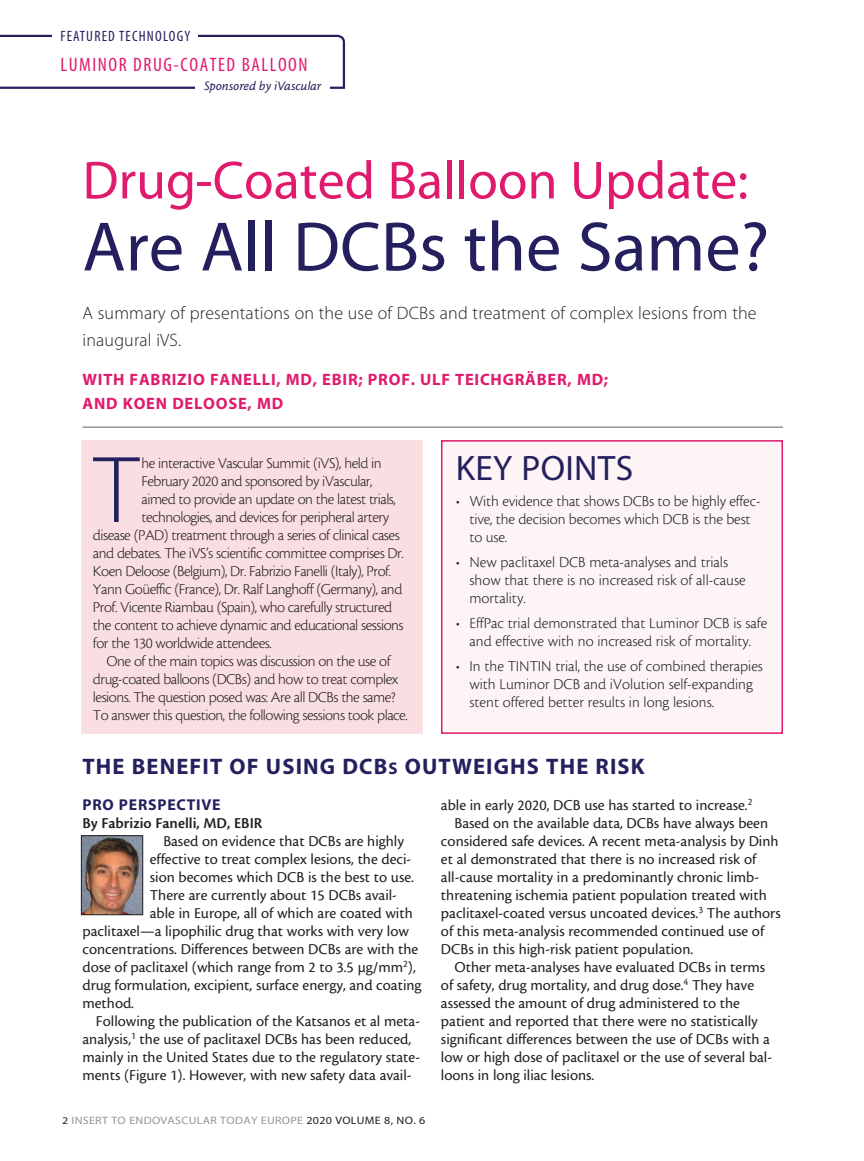
<style>
.page{position:relative;width:864px;height:1161px;background:#fff}
.page>*{position:absolute;margin:0;border:0;box-sizing:border-box;transform-origin:0 0}
.body_first{font:95.85px "Myriad MM 215 600";color:#24205e}
.headline{font:70.5px "Myriad MM 400 600";color:#24205e}
.headline-2{font:54px "Myriad MM 400 600";color:#e01b6d}
.BMC_2_-_Sidebar_Subh{font:35.4px "Myriad MM 400 600";letter-spacing:.01em;color:#24205e}
.subhead{font:22.5px "Myriad MM 700 600";letter-spacing:.05em;color:#24205e}
.t1{font:19.5px "Myriad MM 400 300";letter-spacing:.08em;color:#e01b6d}
.deck{font:18px/27px "Myriad MM 215 600";letter-spacing:.01em;color:#231f20}
.author{font:16.5px "Myriad MM 700 600";letter-spacing:.045em;color:#e01b6d}
.body{font:15.75px/18px "Cronos MM 408 10";color:#231f20}
.body_first-2{font:15.75px "Cronos MM 250 10";letter-spacing:-.03em;color:#231f20}
.body-2{font:15.75px/18px "Cronos MM 250 10";color:#231f20}
.body-3{font:15.75px/18px "Cronos MM 250 10";letter-spacing:-.03em;color:#231f20}
.Subhead_2{font:15.75px "Cronos MM 574 10";color:#231f20}
.subhead-2{font:15.75px "Myriad MM 700 600";letter-spacing:.05em;color:#24205e}
.t2{font:15px "Myriad MM 400 300";letter-spacing:.08em;color:#24205e}
.t3{font:13.5px "Cronos MM It 408 9";color:#24205e}
.t4{font:10.8px "Myriad MM 400 600";letter-spacing:.025em;color:#939598;scale:1.11 1}
.s1{font-family:"Myriad MM SC750 700 600";font-size:16.8px}
.s2{font-size:10.2px;color:#231f20}
.s3{color:#231f20}
</style>
<div class="page">
<svg style="left:0;top:34px;width:346px;height:55px"></svg>
<div style="left:53px;top:30px;width:145px;height:12px;background:#fff"></div>
<div style="left:195px;top:79px;width:135px;height:13px;background:#fff"></div>
<hr style="left:82px;top:426px;width:701px;height:2px;background:#939598">
<img style="left:83px;top:837px;width:58px;height:76px">
<div style="left:81px;top:835px;width:62px;height:80px;border:1px solid #231f20"></div>
<div style="left:81px;top:440px;width:342px;height:294px;background:#f9dee2"></div>
<div style="left:442px;top:441px;width:340px;height:292px;background:#fcf4f5"></div>
<div style="left:441px;top:440px;width:342px;height:294px;border:2px solid #e01b6d"></div>
<p class="t2" style="left:60px;top:29px;width:131px">FEATURED TECHNOLOGY</p>
<p class="t1" style="left:61px;top:55px;width:249px">LUMINOR DRUG-COATED BALLOON</p>
<p class="t3" style="left:204px;top:79px;width:119px">Sponsored by iVascular</p>
<p class="headline-2" style="left:83px;top:154px;width:667px">Drug-Coated Balloon Update:</p>
<p class="headline" style="left:83px;top:213px;width:688px">Are All DCBs the Same?</p>
<p class="deck" style="left:82px;top:300px;width:676px">A summary of presentations on the use of DCBs and treatment of complex lesions from the inaugural iVS.</p>
<p class="author" style="left:82px;top:372px;width:527px">WITH FABRIZIO FANELLI, MD, EBIR; PROF. ULF TEICHGRÄBER, MD;</p>
<p class="author" style="left:82px;top:396px;width:202px">AND KOEN DELOOSE, MD</p>
<p class="body_first" style="left:94px;top:444px;width:46px">T</p>
<p class="body_first-2" style="left:141px;top:455px;width:242px">he interactive Vascular Summit (iVS), held in</p>
<p class="body_first-2" style="left:141px;top:473px;width:232px">February 2020 and sponsored by iVascular,</p>
<p class="body_first-2" style="left:141px;top:491px;width:256px">aimed to provide an update on the latest trials,</p>
<p class="body_first-2" style="left:141px;top:509px;width:249px">technologies, and devices for peripheral artery</p>
<p class="body_first-2" style="left:93px;top:527px;width:308px">disease (PAD) treatment through a series of clinical cases</p>
<p class="body_first-2" style="left:93px;top:545px;width:312px">and debates. The iVS’s scientific committee comprises Dr.</p>
<p class="body_first-2" style="left:93px;top:563px;width:299px">Koen Deloose (Belgium), Dr. Fabrizio Fanelli (Italy), Prof.</p>
<p class="body_first-2" style="left:93px;top:581px;width:311px">Yann Goüeffic (France), Dr. Ralf Langhoff (Germany), and</p>
<p class="body_first-2" style="left:93px;top:599px;width:301px">Prof. Vicente Riambau (Spain), who carefully structured</p>
<p class="body_first-2" style="left:93px;top:617px;width:312px">the content to achieve dynamic and educational sessions</p>
<p class="body_first-2" style="left:93px;top:635px;width:180px">for the 130 worldwide attendees.</p>
<p class="body-3" style="left:93px;top:652px;width:316px;text-indent:14px">One of the main topics was discussion on the use of drug-coated balloons (DCBs) and how to treat complex lesions. The question posed was: Are all DCBs the same?<br>To answer this question, the following sessions took place.</p>
<p class="BMC_2_-_Sidebar_Subh" style="left:456px;top:451px;width:179px">KEY POINTS</p>
<p class="body-2" style="left:469px;top:493px;width:293px;text-indent:-14px">• With evidence that shows DCBs to be highly effec&shy;tive, the decision becomes which DCB is the best to use.</p>
<p class="body-2" style="left:469px;top:554px;width:278px;text-indent:-14px">• New paclitaxel DCB meta-analyses and trials show that there is no increased risk of all-cause mortality.</p>
<p class="body-2" style="left:456px;top:614px;width:313px;text-align:center">• EffPac trial demonstrated that Luminor DCB is safe and effective with no increased risk of mortality.</p>
<p class="body-2" style="left:469px;top:657px;width:295px;text-indent:-14px">• In the TINTIN trial, the use of combined therapies with Luminor DCB and iVolution self-expanding stent offered better results in long lesions.</p>
<p class="subhead" style="left:82px;top:756px;width:564px">THE BENEFIT OF USING DCB<span class="s1">s</span> OUTWEIGHS THE RISK</p>
<p class="subhead-2" style="left:82px;top:797px;width:140px">PRO PERSPECTIVE</p>
<p class="Subhead_2" style="left:82px;top:815px;width:181px">By Fabrizio Fanelli, MD, EBIR</p>
<p class="body" style="left:163px;top:832px;width:242px">Based on evidence that DCBs are highly</p>
<p class="body" style="left:150px;top:850px;width:263px">effective to treat complex lesions, the deci-</p>
<p class="body" style="left:150px;top:868px;width:266px">sion becomes which DCB is the best to use.</p>
<p class="body" style="left:150px;top:886px;width:249px">There are currently about 15 DCBs avail-</p>
<p class="body" style="left:150px;top:904px;width:264px">able in Europe, all of which are coated with</p>
<p class="body" style="left:82px;top:922px;width:328px">paclitaxel—a lipophilic drug that works with very low</p>
<p class="body" style="left:82px;top:940px;width:337px">concentrations. Differences between DCBs are with the</p>
<p class="body" style="left:82px;top:958px;width:335px">dose of paclitaxel (which range from 2 to 3.5 µg/mm<sup>2</sup>),</p>
<p class="body" style="left:82px;top:976px;width:341px">drug formulation, excipient, surface energy, and coating</p>
<p class="body" style="left:82px;top:994px;width:53px">method.</p>
<p class="body" style="left:82px;top:1012px;width:339px;text-indent:14px">Following the publication of the Katsanos et al meta&shy;analysis,<sup>1</sup> the use of paclitaxel DCBs has been reduced, mainly in the United States due to the regulatory state&shy;ments (Figure 1). However, with new safety data avail-</p>
<p class="body" style="left:441px;top:796px;width:313px">able in early 2020, DCB use has started to increase.<sup>2</sup></p>
<p class="body" style="left:441px;top:814px;width:341px;text-indent:14px">Based on the available data, DCBs have always been considered safe devices. A recent meta-analysis by Dinh et al demonstrated that there is no increased risk of all-cause mortality in a predominantly chronic limb&shy;threatening ischemia patient population treated with paclitaxel-coated versus uncoated devices.<sup>3</sup> The authors of this meta-analysis recommended continued use of DCBs in this high-risk patient population.</p>
<p class="body" style="left:441px;top:958px;width:333px;text-indent:14px">Other meta-analyses have evaluated DCBs in terms of safety, drug mortality, and drug dose.<sup>4</sup> They have assessed the amount of drug administered to the patient and reported that there were no statistically significant differences between the use of DCBs with a low or high dose of paclitaxel or the use of several bal&shy;loons in long iliac lesions.</p>
<p class="t4" style="left:62px;top:1115px;width:329px"><span class="s2">2</span> INSERT TO ENDOVASCULAR TODAY EUROPE <span class="s3">2020 VOLUME 8, NO. 6</span></p>
</div>
